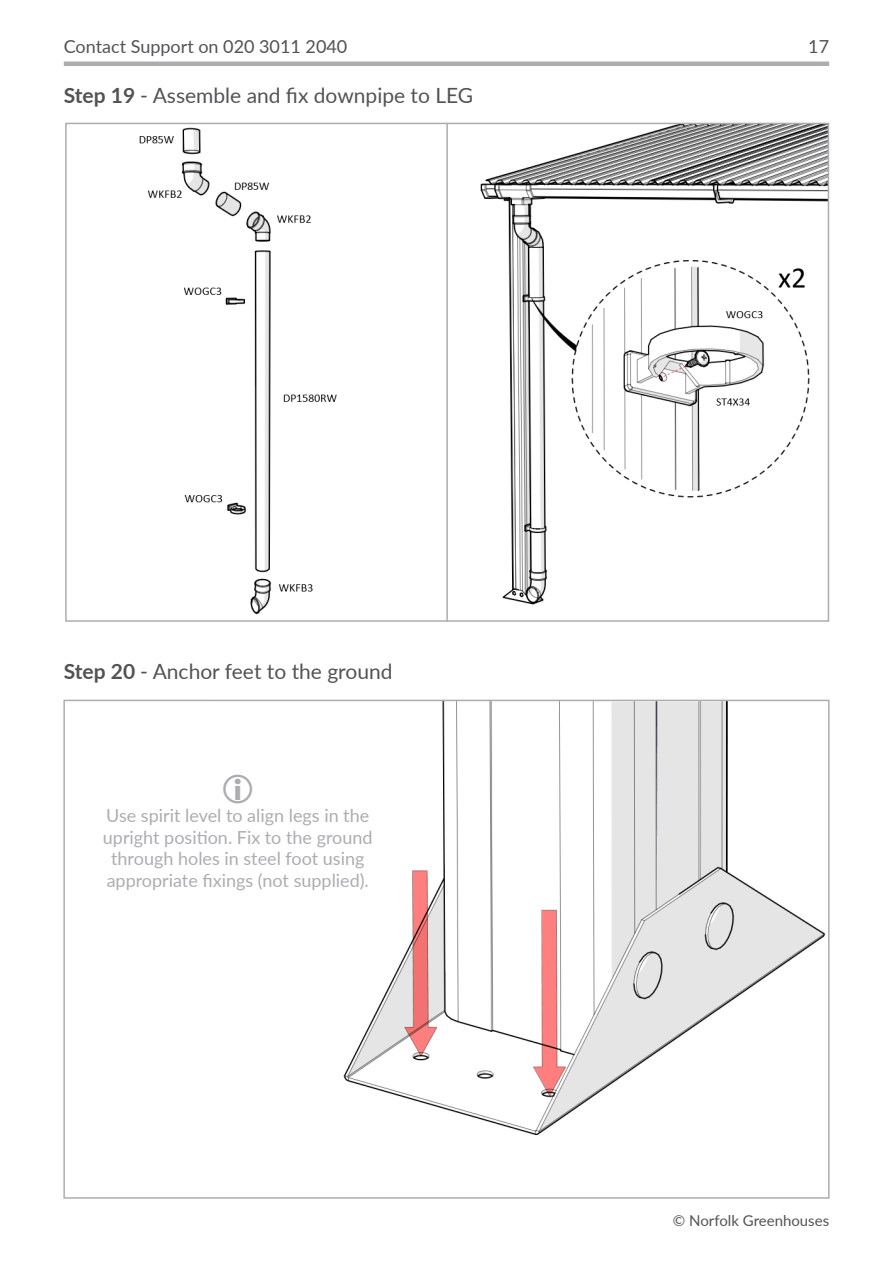
<style>
.page{position:relative;width:893px;height:1263px;background:#fff}
.page>*{position:absolute;margin:0;border:0;box-sizing:border-box;transform-origin:0 0}
.t1{font:21px "Lato";color:#535355}
.t2{font:18px/21.6px "Lato";color:#acadb1;text-align:center}
.t3{font:18px "Lato";color:#535355}
.t4{font:15px "Lato";color:#535355}
.s1{font-weight:700}
</style>
<div class="page">
<hr style="left:64px;top:62px;width:765px;height:4px;background:#acadb1">
<img style="left:139px;top:126px;width:687px;height:489px">
<div style="left:446px;top:123px;width:383px;height:499px;border:2px solid #acadb1"></div>
<div style="left:65px;top:123px;width:383px;height:499px;border:2px solid #acadb1"></div>
<img style="left:343px;top:703px;width:482px;height:433px">
<p class="t3" style="left:64px;top:33px;width:285px">Contact Support on 020 3011 2040</p>
<p class="t3" style="left:808px;top:33px;width:22px">17</p>
<p class="t1" style="left:64px;top:81px;width:411px"><span class="s1">Step 19</span> - Assemble and fix downpipe to LEG</p>
<p class="t1" style="left:64px;top:657px;width:330px"><span class="s1">Step 20</span> - Anchor feet to the ground</p>
<p class="t2" style="left:103px;top:804px;width:271px">Use spirit level to align legs in the upright position. Fix to the ground through holes in steel foot using appropriate fixings (not supplied).</p>
<p class="t4" style="left:673px;top:1209px;width:158px">© Norfolk Greenhouses</p>
</div>
